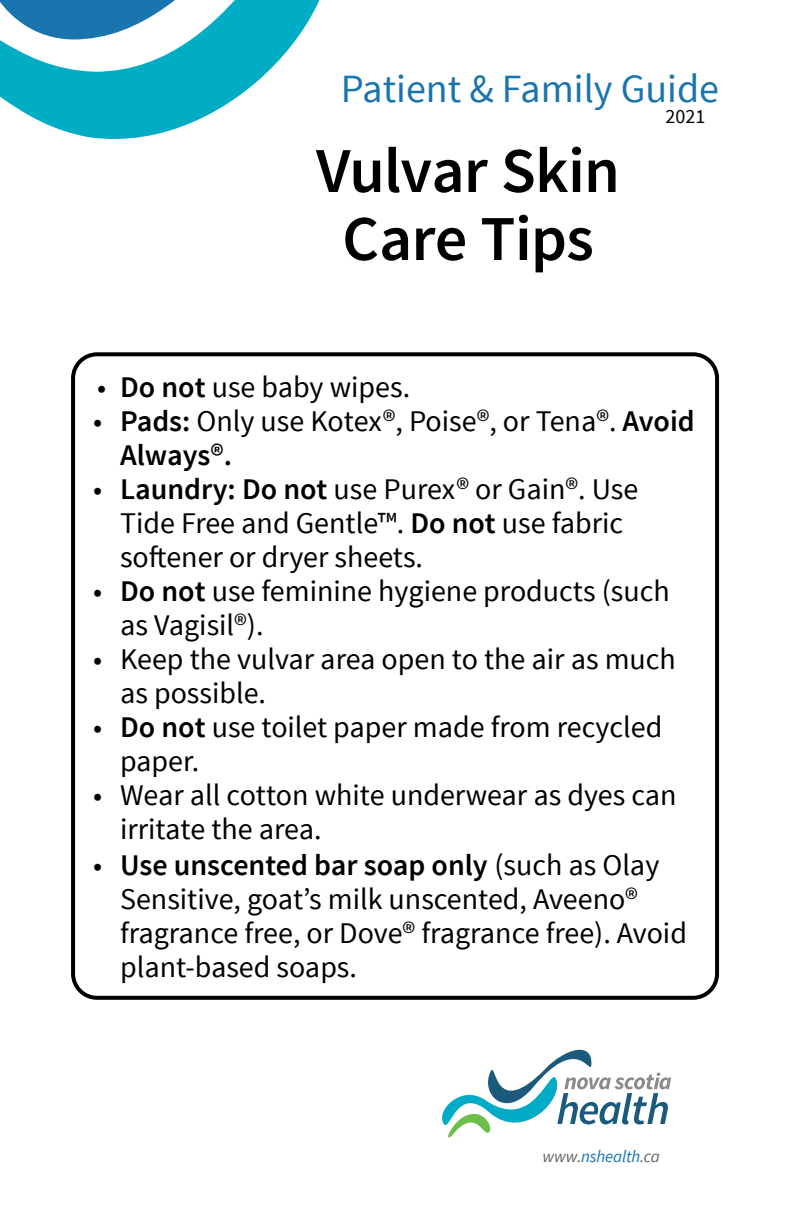
<style>
.page{position:relative;width:792px;height:1224px;background:#fff}
.page>*{position:absolute;margin:0;border:0;box-sizing:border-box;transform-origin:0 0}
.Pamphlet_Title{font:600 64px "Source Sans Pro";letter-spacing:-.01em;color:#000}
.t1{font:40px "Source Sans Pro";color:#1a74ad}
.t2{font:30px/34px "Source Sans Pro";color:#000}
.page{font:20px "Source Sans Pro";color:#000}
.t3{font:italic 17px "Source Sans Pro";letter-spacing:-.01em;color:#1a74ad}
.s1{font-weight:600}
.s2{color:#636466}
</style>
<div class="page">
<div style="left:71px;top:352px;width:648px;height:648px;border:4px solid #000;border-radius:24px"></div>
<svg style="left:0;top:0;width:320px;height:139px"></svg>
<svg style="left:442px;top:1050px;width:229px;height:87px"></svg>
<p class="t1" style="left:341px;top:64px;width:380px">Patient &amp; Family Guide</p>
<p class="page" style="left:666px;top:104px;width:41px">2021</p>
<p class="Pamphlet_Title" style="left:316px;top:130px;width:305px">Vulvar Skin</p>
<p class="Pamphlet_Title" style="left:342px;top:198px;width:253px">Care Tips</p>
<p class="t2" style="left:97px;top:370px;width:315px">• <span class="s1">Do not</span> use baby wipes.</p>
<p class="t2" style="left:120px;top:404px;width:576px;text-indent:-27px">• <span class="s1">Pads:</span> Only use Kotex®, Poise®, or Tena®. <span class="s1">Avoid<br>Always®.</span></p>
<p class="t2" style="left:120px;top:472px;width:520px;text-indent:-27px">• <span class="s1">Laundry: Do not</span> use Purex® or Gain®. Use<br>Tide Free and Gentle™. <span class="s1">Do not</span> use fabric softener or dryer sheets.</p>
<p class="t2" style="left:120px;top:574px;width:551px;text-indent:-27px">• <span class="s1">Do not</span> use feminine hygiene products (such as Vagisil®).</p>
<p class="t2" style="left:120px;top:642px;width:557px;text-indent:-27px">• Keep the vulvar area open to the air as much as possible.</p>
<p class="t2" style="left:120px;top:710px;width:544px;text-indent:-27px">• <span class="s1">Do not</span> use toilet paper made from recycled paper.</p>
<p class="t2" style="left:120px;top:778px;width:558px;text-indent:-27px">• Wear all cotton white underwear as dyes can irritate the area.</p>
<p class="t2" style="left:120px;top:848px;width:568px;text-indent:-27px">• <span class="s1">Use unscented bar soap only</span> (such as Olay Sensitive, goat’s milk unscented, Aveeno® fragrance free, or Dove® fragrance free). Avoid plant-based soaps.</p>
<p class="t3" style="left:542px;top:1146px;width:119px"><span class="s2">www.</span>nshealth<span class="s2">.ca</span></p>
</div>
